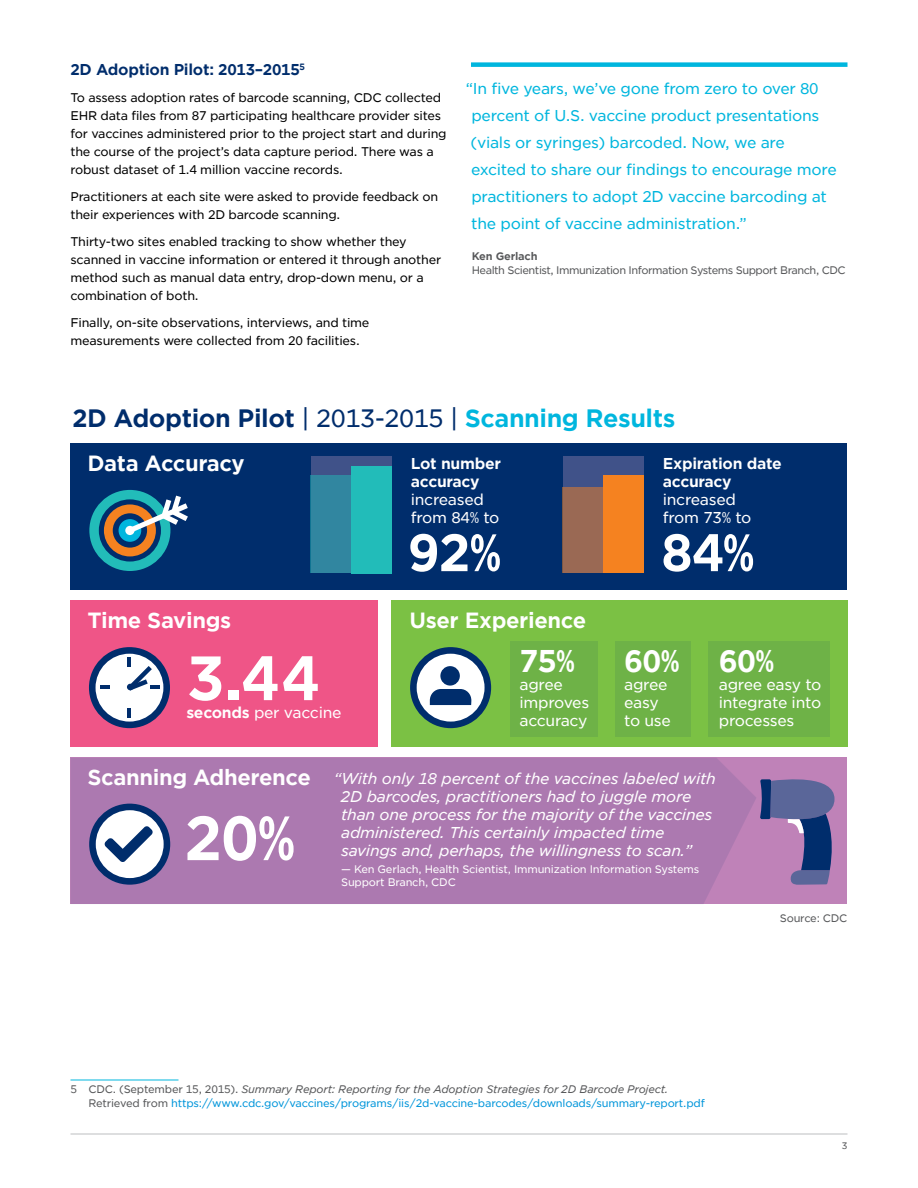
<style>
.page{position:relative;width:918px;height:1188px;background:#fff}
.page>*{position:absolute;margin:0;border:0;box-sizing:border-box;transform-origin:0 0}
.t1{font:700 60px "Gotham Office";color:#fff}
.t2{font:700 50.55px "Gotham Office";color:#fff}
.t3{font:700 30px "Gotham Office";color:#fff}
.t4{font:700 24px "Gotham Office";letter-spacing:-.02em;color:#002d6c}
.t5{font:700 21px "Gotham Office";letter-spacing:-.02em;color:#fff}
._20_Call_Out_With_Ru{font:15px/27px "Gotham Office";letter-spacing:-.02em;color:#00b6de}
.t6{font:italic 15px/18px "Gotham Office";letter-spacing:-.02em;color:#fff}
.t7{font:15px/18px "Gotham Office";letter-spacing:-.02em;color:#fff}
.t8{font:700 15px/18px "Gotham Office";letter-spacing:-.02em;color:#fff}
._13_Subhead_1__10pt{font:700 15px "Gotham Office";letter-spacing:-.02em;color:#002d6c}
._16_Body_Text__8pt{font:12px/18px "Gotham Office";letter-spacing:-.02em;color:#000}
.Footnote{font:10.5px/13.5px "Gotham Office";letter-spacing:-.02em;color:#0095da}
.t9{font:10.5px/12.6px "Gotham Office";letter-spacing:-.02em;color:#fff}
._22_Caption_Text__7p{font:10.5px/13.5px "Gotham Office";letter-spacing:-.045em;color:#58595b}
.Footnote-2{font:10.5px "Gotham Office";letter-spacing:-.02em;color:#58595b}
.t10{font:9px "Gotham Office";color:#58595b}
.s1{font-weight:700}
.s2{font-weight:400}
.s3{color:#00b6de}
.s4{color:#58595b}
.s5{font-style:italic;color:#58595b}
</style>
<div class="page">
<hr style="left:70px;top:1134px;width:778px;height:1px;background:#bcbec0">
<hr style="left:70px;top:1080px;width:108px;height:1px;background:#00b6de">
<div style="left:471px;top:62px;width:376px;height:5px;background:#00b6de"></div>
<div style="left:70px;top:758px;width:777px;height:146px;background:#bf82b8"></div>
<div style="left:391px;top:601px;width:456px;height:146px;background:#7bc144"></div>
<div style="left:71px;top:758px;width:685px;height:146px;background:#ac79b0"></div>
<div style="left:510px;top:641px;width:88px;height:96px;background:#6eb247"></div>
<div style="left:615px;top:641px;width:76px;height:96px;background:#6eb247"></div>
<div style="left:708px;top:641px;width:121px;height:96px;background:#6eb247"></div>
<div style="left:70px;top:444px;width:777px;height:146px;background:#002d6c"></div>
<div style="left:70px;top:601px;width:308px;height:146px;background:#ef5587"></div>
<svg style="left:89px;top:490px;width:99px;height:81px"></svg>
<div style="left:311px;top:457px;width:80px;height:116px;background:#405289"></div>
<div style="left:310px;top:475px;width:41px;height:98px;background:#3186a0"></div>
<div style="left:351px;top:466px;width:40px;height:107px;background:#22bcb9"></div>
<div style="left:563px;top:457px;width:80px;height:116px;background:#405289"></div>
<div style="left:562px;top:488px;width:41px;height:85px;background:#9a6954"></div>
<div style="left:603px;top:475px;width:40px;height:98px;background:#f58220"></div>
<div style="left:89px;top:647px;width:81px;height:81px;background:#002d6c;border-radius:50%"></div>
<div style="left:96px;top:654px;width:67px;height:68px;background:#fff;border-radius:50%"></div>
<svg style="left:128px;top:708px;width:3px;height:9px"></svg>
<svg style="left:100px;top:686px;width:10px;height:3px"></svg>
<svg style="left:128px;top:657px;width:32px;height:34px"></svg>
<div style="left:127px;top:684px;width:7px;height:6px;background:#002d6c;border-radius:50%"></div>
<div style="left:410px;top:647px;width:81px;height:81px;background:#002d6c;border-radius:50%"></div>
<div style="left:417px;top:654px;width:68px;height:68px;background:#fff;border-radius:50%"></div>
<div style="left:440px;top:666px;width:20px;height:20px;background:#002d6c;border-radius:50%"></div>
<svg style="left:430px;top:689px;width:41px;height:16px"></svg>
<div style="left:89px;top:804px;width:81px;height:81px;background:#002d6c;border-radius:50%"></div>
<div style="left:96px;top:810px;width:68px;height:68px;background:#fff;border-radius:50%"></div>
<svg style="left:104px;top:826px;width:49px;height:36px"></svg>
<svg style="left:760px;top:779px;width:75px;height:106px"></svg>
<p class="_13_Subhead_1__10pt" style="left:70px;top:59px;width:236px">2D Adoption Pilot: 2013–2015<sup>5</sup></p>
<p class="_16_Body_Text__8pt" style="left:70px;top:88px;width:378px">To assess adoption rates of barcode scanning, CDC collected EHR data files from 87 participating healthcare provider sites for vaccines administered prior to the project start and during the course of the project’s data capture period. There was a robust dataset of 1.4 million vaccine records.</p>
<p class="_16_Body_Text__8pt" style="left:70px;top:187px;width:369px">Practitioners at each site were asked to provide feedback on their experiences with 2D barcode scanning.</p>
<p class="_16_Body_Text__8pt" style="left:70px;top:232px;width:372px">Thirty-two sites enabled tracking to show whether they scanned in vaccine information or entered it through another method such as manual data entry, drop-down menu, or a combination of both.</p>
<p class="_16_Body_Text__8pt" style="left:70px;top:313px;width:301px">Finally, on-site observations, interviews, and time measurements were collected from 20 facilities.</p>
<p class="_20_Call_Out_With_Ru" style="left:470px;top:75px;width:368px;text-indent:-5px">“In five years, we’ve gone from zero to over 80 percent of U.S. vaccine product presentations (vials or syringes) barcoded. Now, we are excited to share our findings to encourage more practitioners to adopt 2D vaccine barcoding at the point of vaccine administration.”</p>
<p class="_22_Caption_Text__7p" style="left:472px;top:250px;width:376px"><span class="s1">Ken Gerlach<br></span>Health Scientist, Immunization Information Systems Support Branch, CDC</p>
<p class="t4" style="left:72px;top:402px;width:605px">2D Adoption Pilot <span class="s2">| 2013-2015 |</span> <span class="s3">Scanning Results</span></p>
<p class="t5" style="left:87px;top:449px;width:159px">Data Accuracy</p>
<p class="t7" style="left:411px;top:455px;width:92px"><span class="s1">Lot number accuracy </span>increased from 84% to</p>
<p class="t8" style="left:663px;top:455px;width:120px">Expiration date accuracy <span class="s2">increased<br>from 73% to</span></p>
<p class="t2" style="left:661px;top:518px;width:95px">84%</p>
<p class="t2" style="left:408px;top:518px;width:95px">92%</p>
<p class="t5" style="left:87px;top:606px;width:145px">Time Savings</p>
<p class="t5" style="left:410px;top:606px;width:178px">User Experience</p>
<p class="t1" style="left:187px;top:637px;width:134px">3.44</p>
<p class="t3" style="left:519px;top:640px;width:57px">75%</p>
<p class="t7" style="left:519px;top:675px;width:71px">agree improves accuracy</p>
<p class="t7" style="left:186px;top:703px;width:157px"><span class="s1">seconds</span> per vaccine</p>
<p class="t3" style="left:624px;top:640px;width:57px">60%</p>
<p class="t7" style="left:624px;top:675px;width:48px">agree easy to use</p>
<p class="t3" style="left:719px;top:640px;width:57px">60%</p>
<p class="t7" style="left:719px;top:675px;width:104px;text-align:justify">agree easy to integrate into processes</p>
<p class="t5" style="left:87px;top:763px;width:225px">Scanning Adherence</p>
<p class="t1" style="left:184px;top:797px;width:112px">20%</p>
<p class="t6" style="left:341px;top:769px;width:376px;text-indent:-8px">“ With only 18 percent of the vaccines labeled with 2D barcodes, practitioners had to juggle more than one process for the majority of the vaccines administered. This certainly impacted time savings and, perhaps, the willingness to scan.”</p>
<p class="t9" style="left:341px;top:863px;width:360px">— Ken Gerlach, Health Scientist, Immunization Information Systems<br>Support Branch, CDC</p>
<p class="Footnote-2" style="left:780px;top:911px;width:69px">Source: CDC</p>
<p class="Footnote" style="left:88px;top:1083px;width:618px;text-indent:-18px"><span class="s4">5 CDC. (September 15, 2015).</span> <span class="s5">Summary Report: Reporting for the Adoption Strategies for 2D Barcode Project.<br></span><span class="s4">Retrieved from</span> https://www.cdc.gov/vaccines/programs/iis/2d-vaccine-barcodes/downloads/summary-report.pdf</p>
<p class="t10" style="left:842px;top:1140px;width:7px">3</p>
</div>
